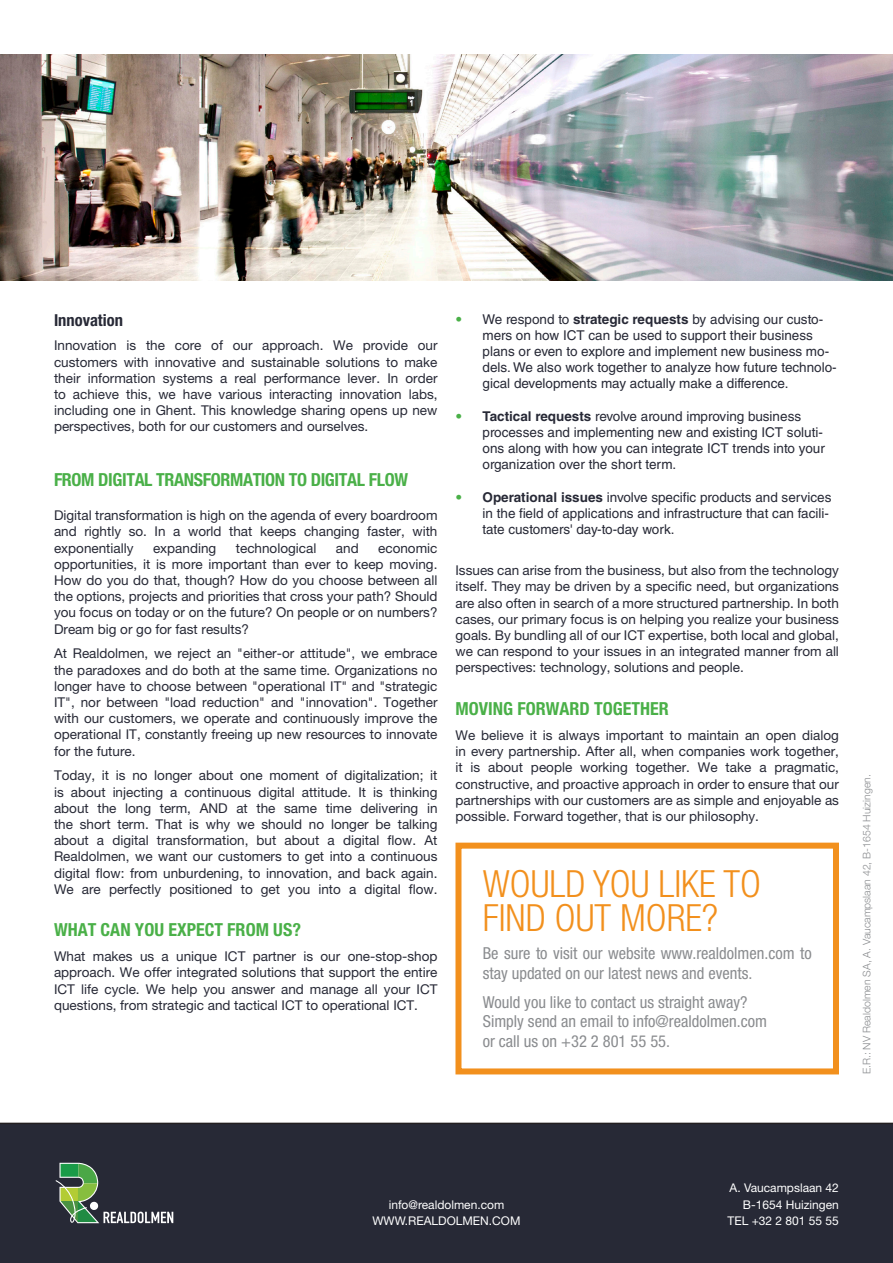
<style>
.page{position:relative;width:893px;height:1263px;background:#fff}
.page>*{position:absolute;margin:0;border:0;box-sizing:border-box;transform-origin:0 0}
.bullet_list_WITH_spa{font:300 condensed 37.5px/34.5px "Helvetica Neue LT Std";color:#f2901d}
.Title_earlGrey{font:700 condensed 18px "Helvetica Neue LT Std";color:#4ab048}
.Title_earlGrey-2{font:700 condensed 18px "Helvetica Neue LT Std";letter-spacing:-.02em;color:#4ab048}
.t1{font:condensed 16.5px/19.8px "Helvetica Neue LT Std";color:#8a8c8f}
.Title_earlGrey-3{font:700 condensed 16.5px "Helvetica Neue LT Std";color:#272936}
.Title_earlGrey-4{font:13.5px/16.2px "Helvetica Neue LT Std";color:#272936;text-align:justify}
.t2{font:13.5px/16.2px "Helvetica LT Std";color:#272936}
.t3{font:12px "Helvetica Neue LT Std";color:#fff}
.t4{font:300 10.5px "Helvetica Neue LT Std";color:#8a8c8f}
.s1{font-family:"Helvetica Neue LT Std";font-weight:700;color:#4ab048}
.s2{font-weight:700}
</style>
<div class="page">
<div style="left:0;top:1123px;width:893px;height:140px;background:#272936"></div>
<svg style="left:56px;top:1163px;width:117px;height:60px;background:#47574d"></svg>
<img style="left:0;top:54px;width:893px;height:227px">
<div style="left:455px;top:843px;width:384px;height:231px;border:6px solid #f2901d"></div>
<p class="Title_earlGrey-3" style="left:54px;top:310px;width:70px">Innovation</p>
<p class="Title_earlGrey-4" style="left:54px;top:337px;width:385px">Innovation is the core of our approach. We provide our customers with innovative and sustainable solutions to make their information systems a real performance lever. In order to achieve this, we have various interacting innovation labs, including one in Ghent. This knowledge sharing opens up new perspectives, both for our customers and ourselves.</p>
<p class="Title_earlGrey-2" style="left:54px;top:469px;width:356px">FROM DIGITAL TRANSFORMATION TO DIGITAL FLOW</p>
<p class="Title_earlGrey-4" style="left:54px;top:507px;width:385px">Digital transformation is high on the agenda of every boardroom and rightly so. In a world that keeps changing faster, with exponentially</p>
<p class="Title_earlGrey-4" style="left:54px;top:540px;width:385px;text-indent:324px">economic opportunities, it is more important than ever to keep moving.<br>How do you do that, though? How do you choose between all the options, projects and priorities that cross your path? Should you focus on today or on the future? On people or on numbers?<br>Dream big or go for fast results?</p>
<p class="Title_earlGrey-4" style="left:54px;top:645px;width:385px">At Realdolmen, we reject an "either-or attitude", we embrace the paradoxes and do both at the same time. Organizations no longer have to choose between "operational IT" and "strategic IT", nor between "load reduction" and "innovation". Together with our customers, we operate and continuously improve the operational IT, constantly freeing up new resources to innovate for the future.</p>
<p class="Title_earlGrey-4" style="left:54px;top:767px;width:385px">Today, it is no longer about one moment of digitalization; it is about injecting a continuous digital attitude. It is thinking about the long term, AND at the same time delivering in the short term. That is why we should no longer be talking about a digital transformation, but about a digital flow. At Realdolmen, we want our customers to get into a continuous digital flow: from unburdening, to innovation, and back again.<br>We are perfectly positioned to get you into a digital flow.</p>
<p class="Title_earlGrey" style="left:54px;top:919px;width:248px">WHAT CAN YOU EXPECT FROM US?</p>
<p class="Title_earlGrey-4" style="left:54px;top:948px;width:385px">What makes us a unique ICT partner is our one-stop-shop approach. We offer integrated solutions that support the entire ICT life cycle. We help you answer and manage all your ICT questions, from strategic and tactical ICT to operational ICT.</p>
<p class="Title_earlGrey-4" style="left:153px;top:540px;width:65px">expanding</p>
<p class="Title_earlGrey-4" style="left:236px;top:540px;width:82px">technological</p>
<p class="Title_earlGrey-4" style="left:336px;top:540px;width:24px">and</p>
<p class="t2" style="left:482px;top:311px;width:356px;text-indent:-27px"><span class="s1">•</span> We respond to <span class="s2">strategic requests</span> by advising our custo&shy;mers on how ICT can be used to support their business plans or even to explore and implement new business mo&shy;dels. We also work together to analyze how future technolo&shy;gical developments may actually make a difference.</p>
<p class="t2" style="left:482px;top:408px;width:344px;text-indent:-27px"><span class="s1">•</span> <span class="s2">Tactical requests</span> revolve around improving business processes and implementing new and existing ICT soluti&shy;ons along with how you can integrate ICT trends into your organization over the short term.</p>
<p class="t2" style="left:482px;top:489px;width:351px;text-indent:-27px"><span class="s1">•</span> <span class="s2">Operational issues</span> involve specific products and services in the field of applications and infrastructure that can facili&shy;tate customers' day-to-day work.</p>
<p class="Title_earlGrey-4" style="left:455px;top:562px;width:385px">Issues can arise from the business, but also from the technology itself. They may be driven by a specific need, but organizations are also often in search of a more structured partnership. In both cases, our primary focus is on helping you realize your business goals. By bundling all of our ICT expertise, both local and global, we can respond to your issues in an integrated manner from all perspectives: technology, solutions and people.</p>
<p class="Title_earlGrey" style="left:455px;top:698px;width:215px">MOVING FORWARD TOGETHER</p>
<p class="Title_earlGrey-4" style="left:455px;top:727px;width:385px">We believe it is always important to maintain an open dialog in every partnership. After all, when companies work together, it is about people working together. We take a pragmatic, constructive, and proactive approach in order to ensure that our partnerships with our customers are as simple and enjoyable as possible. Forward together, that is our philosophy.</p>
<p class="bullet_list_WITH_spa" style="left:483px;top:866px;width:280px">WOULD YOU LIKE TO<br>FIND OUT MORE?</p>
<p class="t1" style="left:483px;top:944px;width:330px">Be sure to visit our website www.realdolmen.com to stay updated on our latest news and events.</p>
<p class="t1" style="left:483px;top:992px;width:286px">Would you like to contact us straight away?<br>Simply send an email to info@realdolmen.com or call us on +32 2 801 55 55.</p>
<p class="t4" style="left:860px;top:1074px;width:302px;rotate:-90deg">E.R.: NV Realdolmen SA, A. Vaucampslaan 42, B-1654 Huizingen.</p>
<p class="t3" style="left:389px;top:1197px;width:117px">info@realdolmen.com</p>
<p class="t3" style="left:372px;top:1214px;width:150px">WWW.REALDOLMEN.COM</p>
<p class="t3" style="left:730px;top:1181px;width:111px">A. Vaucampslaan 42</p>
<p class="t3" style="left:743px;top:1197px;width:98px">B-1654 Huizingen</p>
<p class="t3" style="left:727px;top:1214px;width:113px">TEL +32 2 801 55 55</p>
</div>
